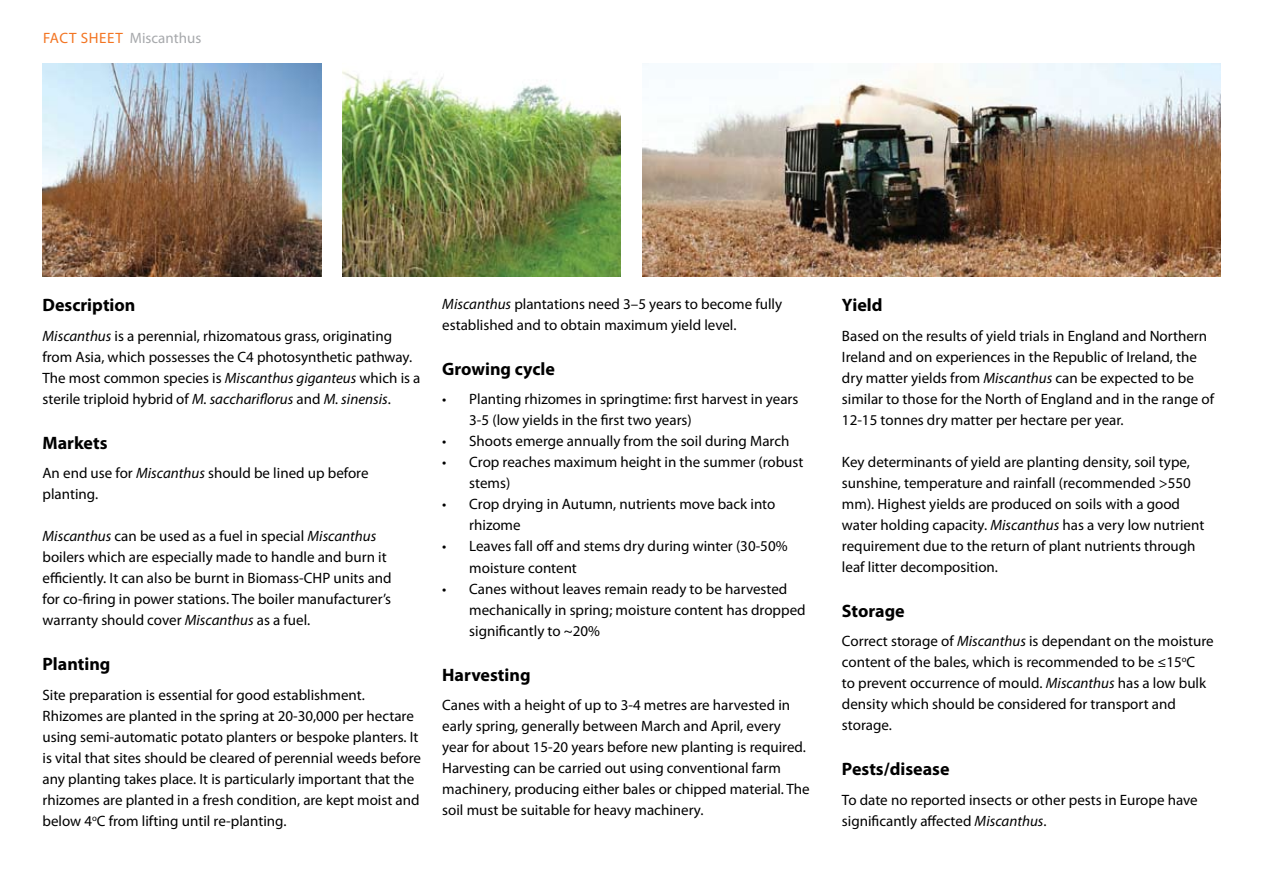
<style>
.page{position:relative;width:1263px;height:893px;background:#fff}
.page>*{position:absolute;margin:0;border:0;box-sizing:border-box;transform-origin:0 0}
.t1{font:700 18px "Myriad Pro";color:#000}
.t2{font:15px/21px "Myriad Pro";color:#000}
.t3{font:15px "Myriad Pro";color:#a7a9ac}
.s1{color:#f37421}
.s2{font-style:italic}
</style>
<div class="page">
<img style="left:642px;top:64px;width:578px;height:212px">
<img style="left:342px;top:71px;width:279px;height:205px">
<img style="left:43px;top:64px;width:278px;height:212px">
<p class="t3" style="left:43px;top:28px;width:160px"><span class="s1">FACT SHEET</span> Miscanthus</p>
<p class="t1" style="left:43px;top:293px;width:94px">Description</p>
<p class="t2" style="left:43px;top:325px;width:379px"><span class="s2">Miscanthus</span> is a perennial, rhizomatous grass, originating from Asia, which possesses the C4 photosynthetic pathway.<br>The most common species is <span class="s2">Miscanthus giganteus</span> which is a sterile triploid hybrid of <span class="s2">M. sacchariflorus</span> and <span class="s2">M. sinensis</span>.</p>
<p class="t1" style="left:43px;top:431px;width:66px">Markets</p>
<p class="t2" style="left:43px;top:462px;width:328px">An end use for <span class="s2">Miscanthus</span> should be lined up before planting.</p>
<p class="t2" style="left:43px;top:525px;width:351px"><span class="s2">Miscanthus</span> can be used as a fuel in special <span class="s2">Miscanthus </span>boilers which are especially made to handle and burn it efficiently. It can also be burnt in Biomass-CHP units and for co-firing in power stations. The boiler manufacturer’s warranty should cover <span class="s2">Miscanthus</span> as a fuel.</p>
<p class="t1" style="left:43px;top:652px;width:69px">Planting</p>
<p class="t2" style="left:43px;top:684px;width:380px">Site preparation is essential for good establishment.<br>Rhizomes are planted in the spring at 20-30,000 per hectare using semi-automatic potato planters or bespoke planters. It is vital that sites should be cleared of perennial weeds before any planting takes place. It is particularly important that the rhizomes are planted in a fresh condition, are kept moist and below 4<sup>o</sup>C from lifting until re-planting.</p>
<p class="t2" style="left:442px;top:293px;width:341px"><span class="s2">Miscanthus</span> plantations need 3–5 years to become fully established and to obtain maximum yield level.</p>
<p class="t1" style="left:442px;top:357px;width:114px">Growing cycle</p>
<p class="t2" style="left:469px;top:389px;width:331px;text-indent:-27px">• Planting rhizomes in springtime: first harvest in years<br>3-5 (low yields in the first two years)</p>
<p class="t2" style="left:442px;top:431px;width:349px">• Shoots emerge annually from the soil during March</p>
<p class="t2" style="left:469px;top:452px;width:336px;text-indent:-27px">• Crop reaches maximum height in the summer (robust stems)</p>
<p class="t2" style="left:469px;top:494px;width:308px;text-indent:-27px">• Crop drying in Autumn, nutrients move back into rhizome</p>
<p class="t2" style="left:469px;top:536px;width:320px;text-indent:-27px">• Leaves fall off and stems dry during winter (30-50% moisture content</p>
<p class="t2" style="left:469px;top:578px;width:338px;text-indent:-27px">• Canes without leaves remain ready to be harvested mechanically in spring; moisture content has dropped significantly to ~20%</p>
<p class="t1" style="left:442px;top:663px;width:90px">Harvesting</p>
<p class="t2" style="left:442px;top:694px;width:369px">Canes with a height of up to 3-4 metres are harvested in early spring, generally between March and April, every year for about 15-20 years before new planting is required.<br>Harvesting can be carried out using conventional farm machinery, producing either bales or chipped material. The soil must be suitable for heavy machinery.</p>
<p class="t1" style="left:842px;top:293px;width:42px">Yield</p>
<p class="t2" style="left:842px;top:325px;width:373px">Based on the results of yield trials in England and Northern Ireland and on experiences in the Republic of Ireland, the dry matter yields from <span class="s2">Miscanthus</span> can be expected to be similar to those for the North of England and in the range of 12-15 tonnes dry matter per hectare per year.</p>
<p class="t2" style="left:842px;top:451px;width:364px">Key determinants of yield are planting density, soil type, sunshine, temperature and rainfall (recommended &gt;550 mm). Highest yields are produced on soils with a good water holding capacity. <span class="s2">Miscanthus</span> has a very low nutrient requirement due to the return of plant nutrients through leaf litter decomposition.</p>
<p class="t1" style="left:842px;top:599px;width:64px">Storage</p>
<p class="t2" style="left:842px;top:630px;width:373px">Correct storage of <span class="s2">Miscanthus</span> is dependant on the moisture content of the bales, which is recommended to be ≤15<sup>o</sup>C<br>to prevent occurrence of mould. <span class="s2">Miscanthus</span> has a low bulk density which should be considered for transport and storage.</p>
<p class="t1" style="left:842px;top:757px;width:109px">Pests/disease</p>
<p class="t2" style="left:842px;top:789px;width:357px">To date no reported insects or other pests in Europe have significantly affected <span class="s2">Miscanthus</span>.</p>
</div>
